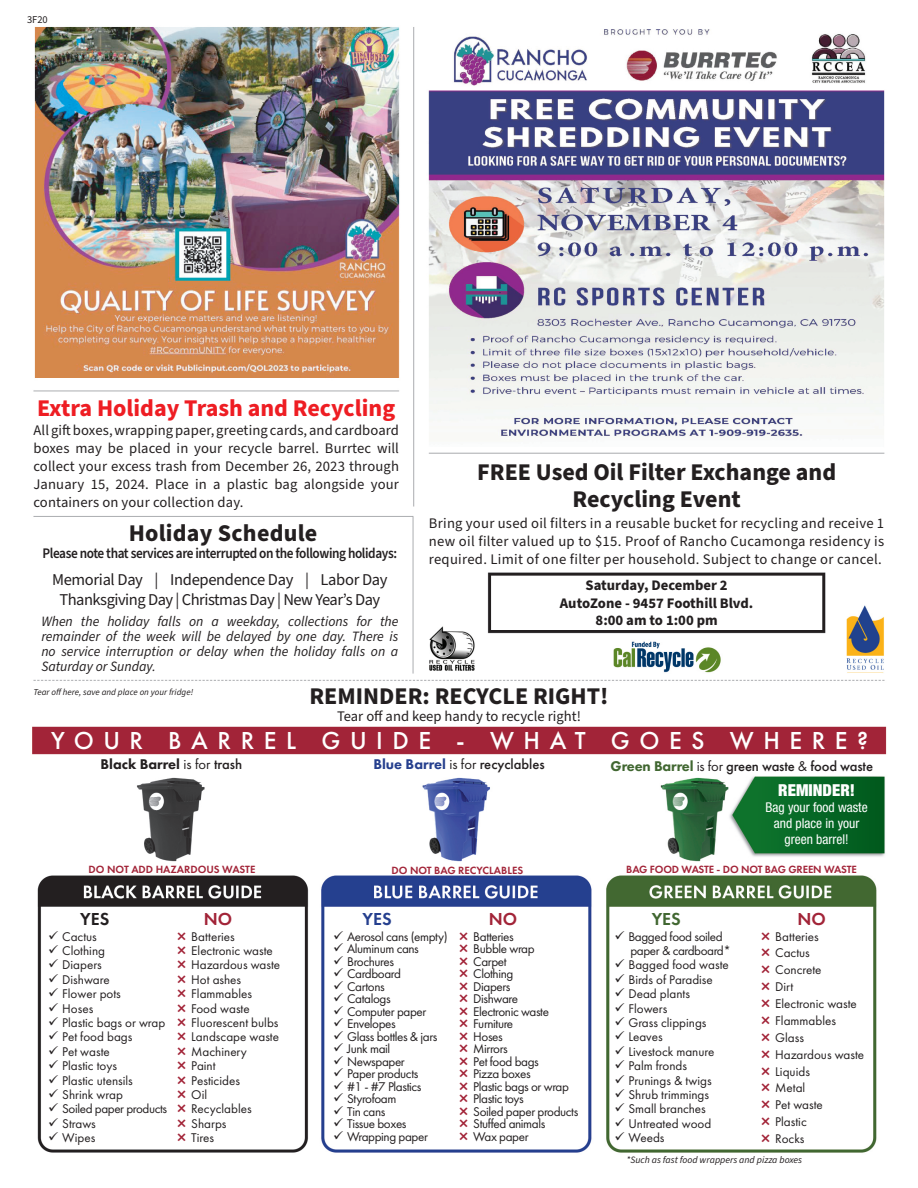
<style>
.page{position:relative;width:918px;height:1188px;background:#fff}
.page>*{position:absolute;margin:0;border:0;box-sizing:border-box;transform-origin:0 0}
.t1{font:500 25.5px "Futura PT";letter-spacing:.375em;color:#fff}
.t2{font:700 24px/27px "Source Sans Pro";color:#231f20;text-align:center}
.t3{font:700 24px "Source Sans Pro";color:#ee1d23}
.t4{font:600 18px "Futura PT";color:#a22438}
.t5{font:600 18px "Futura PT";color:#231f20}
.t6{font:600 18px "Futura PT";color:#253f8e}
.t7{font:600 18px "Futura PT";color:#416731}
.t8{font:16.5px/19.8px "Source Sans Pro";letter-spacing:-.03em;color:#231f20;text-align:center}
.t9{font:900 condensed 16.5px "Helvetica Neue LT Std";color:#fff}
.t10{font:14.7px/18px "Source Sans Pro";letter-spacing:.01em;color:#231f20;text-align:justify}
.t11{font:500 14.7px "Futura PT";letter-spacing:-.01em;color:#231f20}
.t12{font:600 14.7px "Source Sans Pro";letter-spacing:-.03em;color:#231f20;scale:.91 1}
.t13{font:700 14.7px/17.5px "Source Sans Pro";color:#231f20;text-align:center}
.t14{font:800 14.7px "Futura PT";color:#231f20}
.t15{font:italic 14.25px/15px "Source Sans Pro";color:#231f20;text-align:justify}
.t16{font:condensed 13.5px/16.2px "Helvetica Neue LT Std";color:#fff;text-align:center}
.t17{font:13.2px/14.4px "Futura PT";color:#231f20}
.t18{font:13.2px/12.5px "Futura PT";letter-spacing:-.03em;color:#231f20}
.t19{font:600 10.8px "Futura PT";letter-spacing:-.01em;color:#a22438}
.t20{font:10.5px "Source Sans Pro";color:#231f20}
.t21{font:italic 9.75px "Source Sans Pro";color:#231f20}
.t22{font:italic 9px "Source Sans Pro";color:#231f20}
.s1{font-weight:400}
.s2{font-weight:500}
.s3{font-weight:800;color:#253f8e}
.s4{font-weight:800;color:#416731}
</style>
<div class="page">
<img style="left:32px;top:26px;width:855px;height:1127px">
<svg style="left:178px;top:932px;width:8px;height:8px"></svg>
<svg style="left:178px;top:946px;width:8px;height:8px"></svg>
<svg style="left:178px;top:961px;width:8px;height:8px"></svg>
<svg style="left:178px;top:975px;width:8px;height:8px"></svg>
<svg style="left:178px;top:989px;width:8px;height:8px"></svg>
<svg style="left:178px;top:1004px;width:8px;height:8px"></svg>
<svg style="left:178px;top:1018px;width:8px;height:8px"></svg>
<svg style="left:178px;top:1033px;width:8px;height:8px"></svg>
<svg style="left:178px;top:1047px;width:8px;height:8px"></svg>
<svg style="left:178px;top:1061px;width:8px;height:8px"></svg>
<svg style="left:178px;top:1076px;width:8px;height:8px"></svg>
<svg style="left:178px;top:1090px;width:8px;height:8px"></svg>
<svg style="left:178px;top:1105px;width:8px;height:7px"></svg>
<svg style="left:178px;top:1119px;width:8px;height:8px"></svg>
<svg style="left:178px;top:1133px;width:8px;height:8px"></svg>
<svg style="left:762px;top:932px;width:8px;height:8px"></svg>
<svg style="left:762px;top:949px;width:8px;height:8px"></svg>
<svg style="left:762px;top:965px;width:8px;height:8px"></svg>
<svg style="left:762px;top:982px;width:8px;height:8px"></svg>
<svg style="left:762px;top:999px;width:8px;height:8px"></svg>
<svg style="left:762px;top:1016px;width:8px;height:8px"></svg>
<svg style="left:762px;top:1033px;width:8px;height:8px"></svg>
<svg style="left:762px;top:1050px;width:8px;height:8px"></svg>
<svg style="left:762px;top:1067px;width:8px;height:8px"></svg>
<svg style="left:762px;top:1084px;width:8px;height:8px"></svg>
<svg style="left:762px;top:1101px;width:8px;height:7px"></svg>
<svg style="left:762px;top:1117px;width:8px;height:8px"></svg>
<svg style="left:762px;top:1134px;width:8px;height:8px"></svg>
<svg style="left:460px;top:932px;width:8px;height:208px"></svg>
<p class="t20" style="left:27px;top:13px;width:22px">3F20</p>
<h2 class="t3" style="left:37px;top:392px;width:360px">Extra Holiday Trash and Recycling</h2>
<p class="t10" style="left:33px;top:421px;width:367px">All gift boxes, wrapping paper, greeting cards, and cardboard boxes may be placed in your recycle barrel. Burrtec will collect your excess trash from December 26, 2023 through January 15, 2024. Place in a plastic bag alongside your containers on your collection day.</p>
<h2 class="t2" style="left:129px;top:520px;width:190px">Holiday Schedule</h2>
<p class="t12" style="left:43px;top:543px;width:391px">Please note that services are interrupted on the following holidays:</p>
<p class="t8" style="left:52px;top:570px;width:337px">Memorial Day | Independence Day | Labor Day<br>Thanksgiving Day | Christmas Day | New Year’s Day</p>
<p class="t15" style="left:41px;top:614px;width:359px">When the holiday falls on a weekday, collections for the remainder of the week will be delayed by one day. There is no service interruption or delay when the holiday falls on a Saturday or Sunday.</p>
<h2 class="t2" style="left:309px;top:683px;width:301px">REMINDER: RECYCLE RIGHT!</h2>
<p class="t10" style="left:337px;top:708px;width:245px">Tear off and keep handy to recycle right!</p>
<h2 class="t2" style="left:477px;top:459px;width:361px">FREE Used Oil Filter Exchange and<br>Recycling Event</h2>
<p class="t10" style="left:429px;top:515px;width:457px">Bring your used oil filters in a reusable bucket for recycling and receive 1 new oil filter valued up to $15. Proof of Rancho Cucamonga residency is required. Limit of one filter per household. Subject to change or cancel.</p>
<p class="t13" style="left:560px;top:577px;width:195px">Saturday, December 2<br>AutoZone - 9457 Foothill Blvd.<br>8:00 am to 1:00 pm</p>
<p class="t22" style="left:33px;top:686px;width:161px">Tear off here, save and place on your fridge!</p>
<h1 class="t1" style="left:51px;top:725px;width:819px">YOUR BARREL GUIDE - WHAT GOES WHERE?</h1>
<p class="t14" style="left:101px;top:755px;width:143px">Black Barrel <span class="s1">is for</span> <span class="s2">trash</span></p>
<p class="t11" style="left:373px;top:755px;width:173px"><span class="s3">Blue Barrel</span> <span class="s1">is for</span> recyclables</p>
<p class="t11" style="left:611px;top:757px;width:264px"><span class="s4">Green Barrel</span> <span class="s1">is for</span> green waste <span class="s1">&amp;</span> food waste</p>
<p class="t9" style="left:778px;top:780px;width:78px">REMINDER!</p>
<p class="t16" style="left:766px;top:799px;width:104px">Bag your food waste and place in your green barrel!</p>
<p class="t19" style="left:89px;top:863px;width:168px">DO NOT ADD HAZARDOUS WASTE</p>
<p class="t19" style="left:391px;top:864px;width:133px">DO NOT BAG RECYCLABLES</p>
<p class="t19" style="left:626px;top:863px;width:232px">BAG FOOD WASTE - DO NOT BAG GREEN WASTE</p>
<h3 class="t5" style="left:80px;top:908px;width:31px">YES</h3>
<h3 class="t4" style="left:204px;top:908px;width:30px">NO</h3>
<h3 class="t6" style="left:362px;top:908px;width:31px">YES</h3>
<h3 class="t4" style="left:489px;top:908px;width:30px">NO</h3>
<h3 class="t7" style="left:652px;top:908px;width:31px">YES</h3>
<h3 class="t4" style="left:798px;top:908px;width:30px">NO</h3>
<p class="t17" style="left:48px;top:929px;width:50px">✓ Cactus</p>
<p class="t17" style="left:48px;top:943px;width:58px">✓ Clothing</p>
<p class="t17" style="left:48px;top:958px;width:55px">✓ Diapers</p>
<p class="t17" style="left:48px;top:972px;width:63px">✓ Dishware</p>
<p class="t17" style="left:48px;top:987px;width:74px">✓ Flower pots</p>
<p class="t17" style="left:48px;top:1001px;width:47px">✓ Hoses</p>
<p class="t17" style="left:48px;top:1015px;width:119px">✓ Plastic bags or wrap</p>
<p class="t17" style="left:48px;top:1030px;width:86px">✓ Pet food bags</p>
<p class="t17" style="left:48px;top:1044px;width:63px">✓ Pet waste</p>
<p class="t17" style="left:48px;top:1059px;width:70px">✓ Plastic toys</p>
<p class="t17" style="left:48px;top:1073px;width:86px">✓ Plastic utensils</p>
<p class="t17" style="left:48px;top:1087px;width:76px">✓ Shrink wrap</p>
<p class="t18" style="left:48px;top:1103px;width:120px">✓ Soiled paper products</p>
<p class="t17" style="left:48px;top:1116px;width:49px">✓ Straws</p>
<p class="t17" style="left:48px;top:1131px;width:49px">✓ Wipes</p>
<p class="t18" style="left:333px;top:930px;width:116px">✓ Aerosol cans (empty)</p>
<p class="t18" style="left:333px;top:942px;width:87px">✓ Aluminum cans</p>
<p class="t18" style="left:333px;top:955px;width:62px">✓ Brochures</p>
<p class="t18" style="left:333px;top:967px;width:69px">✓ Cardboard</p>
<p class="t18" style="left:333px;top:980px;width:53px">✓ Cartons</p>
<p class="t18" style="left:333px;top:993px;width:59px">✓ Catalogs</p>
<p class="t18" style="left:333px;top:1005px;width:95px">✓ Computer paper</p>
<p class="t18" style="left:333px;top:1018px;width:64px">✓ Envelopes</p>
<p class="t18" style="left:333px;top:1030px;width:106px">✓ Glass bottles &amp; jars</p>
<p class="t18" style="left:333px;top:1043px;width:59px">✓ Junk mail</p>
<p class="t18" style="left:333px;top:1055px;width:73px">✓ Newspaper</p>
<p class="t18" style="left:333px;top:1068px;width:87px">✓ Paper products</p>
<p class="t18" style="left:333px;top:1080px;width:90px">✓ #1 - #7 Plastics</p>
<p class="t18" style="left:333px;top:1093px;width:65px">✓ Styrofoam</p>
<p class="t17" style="left:333px;top:1104px;width:54px">✓ Tin cans</p>
<p class="t18" style="left:333px;top:1118px;width:75px">✓ Tissue boxes</p>
<p class="t18" style="left:333px;top:1130px;width:96px">✓ Wrapping paper</p>
<p class="t18" style="left:630px;top:929px;width:102px;line-height:14.4px;text-indent:-16px">✓ Bagged food soiled paper &amp; cardboard*</p>
<p class="t17" style="left:614px;top:958px;width:116px">✓ Bagged food waste</p>
<p class="t17" style="left:614px;top:972px;width:100px">✓ Birds of Paradise</p>
<p class="t17" style="left:614px;top:987px;width:77px">✓ Dead plants</p>
<p class="t17" style="left:614px;top:1001px;width:54px">✓ Flowers</p>
<p class="t17" style="left:614px;top:1015px;width:94px">✓ Grass clippings</p>
<p class="t17" style="left:614px;top:1030px;width:50px">✓ Leaves</p>
<p class="t17" style="left:614px;top:1044px;width:101px">✓ Livestock manure</p>
<p class="t17" style="left:614px;top:1059px;width:74px">✓ Palm fronds</p>
<p class="t17" style="left:614px;top:1073px;width:99px">✓ Prunings &amp; twigs</p>
<p class="t17" style="left:614px;top:1087px;width:96px">✓ Shrub trimmings</p>
<p class="t17" style="left:614px;top:1102px;width:93px">✓ Small branches</p>
<p class="t17" style="left:614px;top:1116px;width:98px">✓ Untreated wood</p>
<p class="t17" style="left:614px;top:1131px;width:52px">✓ Weeds</p>
<p class="t17" style="left:191px;top:929px;width:91px">Batteries<br>Electronic waste<br>Hazardous waste<br>Hot ashes<br>Flammables<br>Food waste<br>Fluorescent bulbs<br>Landscape waste<br>Machinery<br>Paint<br>Pesticides<br>Oil<br>Recyclables<br>Sharps<br>Tires</p>
<p class="t17" style="left:775px;top:928px;width:91px;line-height:17px">Batteries<br>Cactus<br>Concrete<br>Dirt<br>Electronic waste<br>Flammables<br>Glass<br>Hazardous waste<br>Liquids<br>Metal<br>Pet waste<br>Plastic<br>Rocks</p>
<p class="t18" style="left:473px;top:930px;width:107px">Batteries<br>Bubble wrap<br>Carpet<br>Clothing<br>Diapers<br>Dishware<br>Electronic waste<br>Furniture<br>Hoses<br>Mirrors<br>Pet food bags<br>Pizza boxes<br>Plastic bags or wrap<br>Plastic toys<br>Soiled paper products<br>Stuffed animals<br>Wax paper</p>
<p class="t21" style="left:627px;top:1153px;width:177px">*Such as fast food wrappers and pizza boxes</p>
</div>
